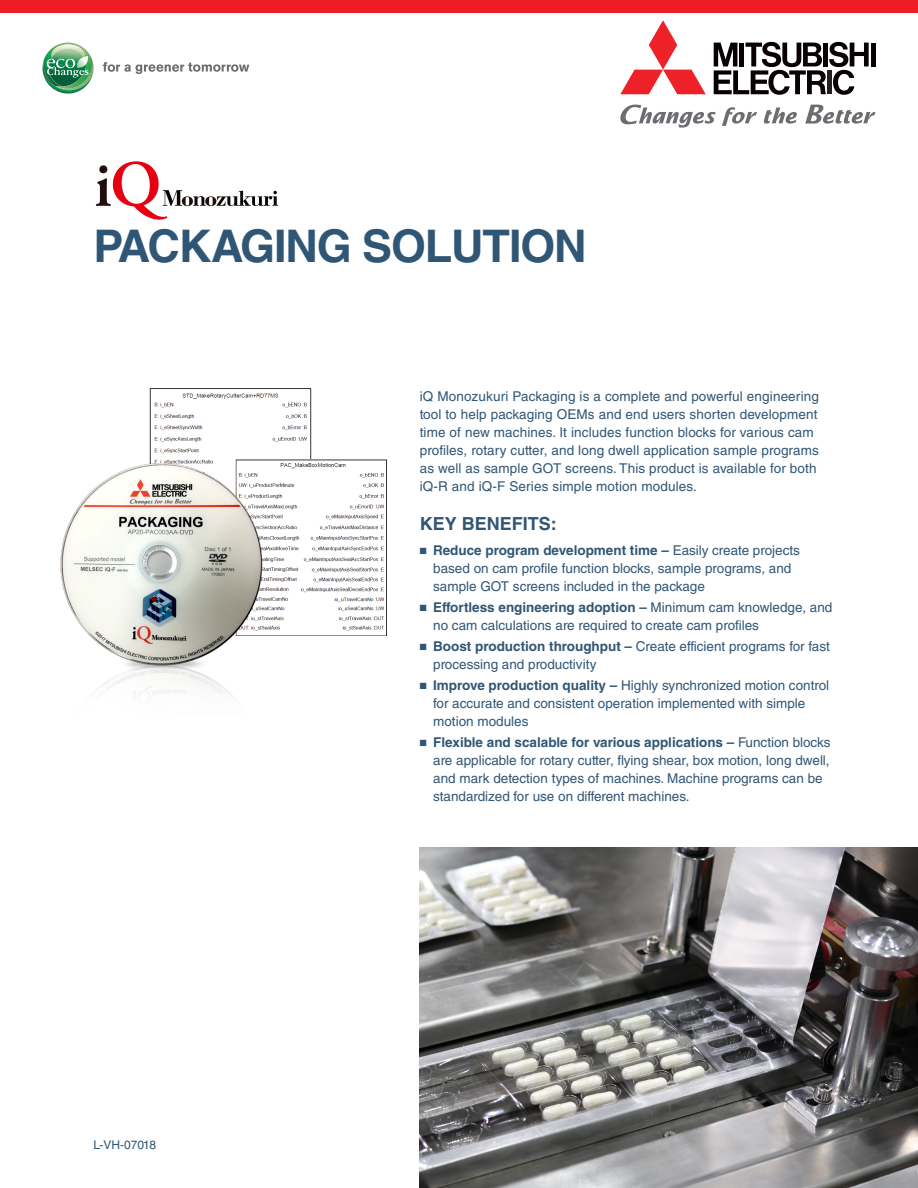
<style>
.page{position:relative;width:918px;height:1188px;background:#fff}
.page>*{position:absolute;margin:0;border:0;box-sizing:border-box;transform-origin:0 0}
._01_Heading_1_Red{font:700 45px "Helvetica LT Std";letter-spacing:-.025em;color:#305676}
._01_Heading_Secondar{font:700 18px "Helvetica LT Std";color:#305676}
._02_Body{font:13.5px/18px "Helvetica LT Std";color:#305676}
._04_Address_Footer{font:12px "Helvetica LT Std";color:#305676}
.s1{font-weight:700}
</style>
<div class="page">
<div style="left:0;top:0;width:918px;height:13px;background:#ee1d23"></div>
<img style="left:96px;top:161px;width:182px;height:59px">
<svg style="left:103px;top:62px;width:146px;height:12px"></svg>
<svg style="left:43px;top:43px;width:51px;height:51px"></svg>
<img style="left:419px;top:848px;width:499px;height:340px">
<img style="left:150px;top:388px;width:161px;height:75px">
<img style="left:236px;top:460px;width:151px;height:176px">
<img style="left:60px;top:463px;width:215px;height:233px">
<svg style="left:805px;top:105px;width:70px;height:19px"></svg>
<svg style="left:764px;top:107px;width:33px;height:17px"></svg>
<svg style="left:722px;top:107px;width:35px;height:19px"></svg>
<svg style="left:620px;top:105px;width:96px;height:23px"></svg>
<hr style="left:871px;top:43px;width:4px;height:23px;background:#080101">
<svg style="left:714px;top:42px;width:155px;height:53px"></svg>
<svg style="left:620px;top:20px;width:86px;height:74px"></svg>
<p class="_01_Heading_1_Red" style="left:94px;top:219px;width:495px">PACKAGING SOLUTION</p>
<p class="_04_Address_Footer" style="left:94px;top:1138px;width:64px">L-VH-07018</p>
<p class="_02_Body" style="left:420px;top:387px;width:401px">iQ Monozukuri Packaging is a complete and powerful engineering tool to help packaging OEMs and end users shorten development time of new machines. It includes function blocks for various cam profiles, rotary cutter, and long dwell application sample programs as well as sample GOT screens. This product is available for both iQ-R and iQ-F Series simple motion modules.</p>
<p class="_01_Heading_Secondar" style="left:420px;top:513px;width:139px">KEY BENEFITS:</p>
<p class="_02_Body" style="left:433px;top:542px;width:368px;text-indent:-14px">■ <span class="s1">Reduce program development time –</span> Easily create projects based on cam profile function blocks, sample programs, and sample GOT screens included in the package</p>
<p class="_02_Body" style="left:433px;top:599px;width:401px;text-indent:-14px">■ <span class="s1">Effortless engineering adoption –</span> Minimum cam knowledge, and no cam calculations are required to create cam profiles</p>
<p class="_02_Body" style="left:433px;top:638px;width:398px;text-indent:-14px">■ <span class="s1">Boost production throughput –</span> Create efficient programs for fast processing and productivity</p>
<p class="_02_Body" style="left:433px;top:677px;width:397px;text-indent:-14px">■ <span class="s1">Improve production quality –</span> Highly synchronized motion control for accurate and consistent operation implemented with simple motion modules</p>
<p class="_02_Body" style="left:433px;top:734px;width:399px;text-indent:-14px">■ <span class="s1">Flexible and scalable for various applications –</span> Function blocks are applicable for rotary cutter, flying shear, box motion, long dwell, and mark detection types of machines. Machine programs can be standardized for use on different machines.</p>
</div>
